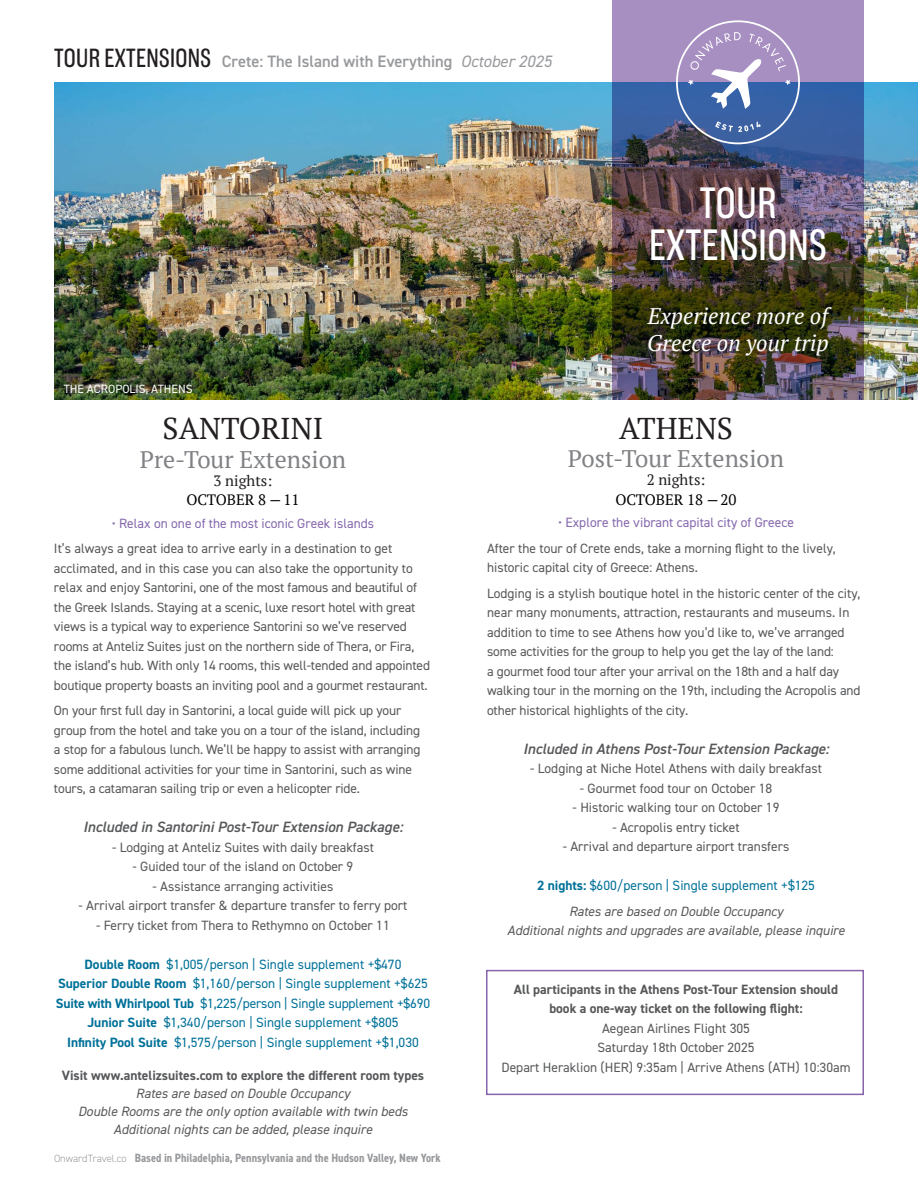
<style>
.page{position:relative;width:918px;height:1188px;background:#fff}
.page>*{position:absolute;margin:0;border:0;box-sizing:border-box;transform-origin:0 0}
.t1{font:45px/42px "Americane Cond";letter-spacing:.015em;color:#fff;text-align:center}
.t2{font:30px "PT Serif";color:#231f20}
.t3{font:24px "PT Serif";color:#808285}
.t4{font:italic 22.5px/27px "PT Serif";color:#fff}
.t5{font:600 16.5px "DIN2014";color:#97999c}
.t6{font:italic 600 15px "DIN2014";color:#57585a}
.t7{font:15px/19.5px "PT Serif";color:#000;text-align:center}
.t8{font:13.5px/19.5px "DIN2014";letter-spacing:-.01em;color:#57585a}
.t9{font:13.5px/19.5px "DIN2014";color:#007198;text-align:center}
.t10{font:italic 13.5px/18px "DIN2014";color:#57585a;text-align:center}
.t11{font:700 13.5px/19.5px "DIN2014";color:#57585a;text-align:center}
.t12{font:13.5px "DIN2014";color:#8568ad}
.t13{font:700 condensed 12px "DIN2014";color:#97999c}
.t14{font:12px "DIN2014";color:#fff}
.s1{font-family:"Americane Cond";font-weight:400;font-size:27px;color:#231f20}
.s2{font-weight:400;font-style:italic}
.s3{color:#231f20}
.s4{font-family:"DIN2014";font-style:italic}
.s5{font-weight:700}
.s6{font-weight:300;font-stretch:normal;font-size:10.5px}
.s7{font-style:italic;color:#57585a}
</style>
<div class="page">
<img style="left:54px;top:82px;width:864px;height:318px">
<img style="left:612px;top:0;width:252px;height:400px">
<svg style="left:676px;top:20px;width:124px;height:124px;background:#8187b9"></svg>
<div style="left:486px;top:970px;width:378px;height:125px;border:2px solid #8764ab"></div>
<p class="t5" style="left:54px;top:51px;width:499px"><span class="s1">TOUR EXTENSIONS</span> Crete: The Island with Everything <span class="s2">October 2025</span></p>
<p class="t14" style="left:64px;top:381px;width:130px">THE ACROPOLIS, ATHENS</p>
<h1 class="t1" style="left:649px;top:181px;width:179px">TOUR<br>EXTENSIONS</h1>
<h3 class="t4" style="left:647px;top:303px;width:183px">Experience more of<br>Greece on your trip</h3>
<h2 class="t2" style="left:163px;top:409px;width:162px">SANTORINI</h2>
<h3 class="t3" style="left:140px;top:444px;width:208px">Pre-Tour Extension</h3>
<p class="t7" style="left:186px;top:470px;width:115px"><span class="s3">3 nights:<br></span>OCTOBER 8 <span class="s4">—</span> 11</p>
<p class="t12" style="left:112px;top:515px;width:264px">• Relax on one of the most iconic Greek islands</p>
<p class="t8" style="left:54px;top:539px;width:378px">It’s always a great idea to arrive early in a destination to get acclimated, and in this case you can also take the opportunity to relax and enjoy Santorini, one of the most famous and beautiful of the Greek Islands. Staying at a scenic, luxe resort hotel with great views is a typical way to experience Santorini so we’ve reserved rooms at Anteliz Suites just on the northern side of Thera, or Fira, the island’s hub. With only 14 rooms, this well-tended and appointed boutique property boasts an inviting pool and a gourmet restaurant.</p>
<p class="t8" style="left:54px;top:701px;width:368px">On your first full day in Santorini, a local guide will pick up your group from the hotel and take you on a tour of the island, including a stop for a fabulous lunch. We’ll be happy to assist with arranging some additional activities for your time in Santorini, such as wine tours, a catamaran sailing trip or even a helicopter ride.</p>
<p class="t6" style="left:83px;top:817px;width:321px">Included in Santorini Post-Tour Extension Package:</p>
<p class="t8" style="left:112px;top:837px;width:263px">- Lodging at Anteliz Suites with daily breakfast</p>
<p class="t8" style="left:133px;top:857px;width:222px">- Guided tour of the island on October 9</p>
<p class="t8" style="left:153px;top:876px;width:182px">- Assistance arranging activities</p>
<p class="t8" style="left:79px;top:896px;width:330px">- Arrival airport transfer &amp; departure transfer to ferry port</p>
<p class="t8" style="left:96px;top:915px;width:295px">- Ferry ticket from Thera to Rethymno on October 11</p>
<p class="t9" style="left:56px;top:954px;width:376px"><span class="s5">Double Room</span> $1,005/person | Single supplement +$470<br><span class="s5">Superior Double Room</span> $1,160/person | Single supplement +$625<br><span class="s5">Suite with Whirlpool Tub</span> $1,225/person | Single supplement +$690<br><span class="s5">Junior Suite</span> $1,340/person | Single supplement +$805<br><span class="s5">Infinity Pool Suite</span> $1,575/person | Single supplement +$1,030</p>
<p class="t11" style="left:62px;top:1065px;width:364px">Visit www.antelizsuites.com to explore the different room types</p>
<p class="t10" style="left:78px;top:1084px;width:331px">Rates are based on Double Occupancy<br>Double Rooms are the only option available with twin beds<br>Additional nights can be added, please inquire</p>
<p class="t13" style="left:54px;top:1150px;width:388px"><span class="s6">OnwardTravel.co</span> Based in Philadelphia, Pennsylvania and the Hudson Valley, New York</p>
<h2 class="t2" style="left:619px;top:409px;width:115px">ATHENS</h2>
<h3 class="t3" style="left:568px;top:443px;width:218px">Post-Tour Extension</h3>
<p class="t7" style="left:615px;top:470px;width:123px"><span class="s3">2 nights:<br></span>OCTOBER 18 <span class="s4">—</span> 20</p>
<p class="t12" style="left:558px;top:514px;width:237px">• Explore the vibrant capital city of Greece</p>
<p class="t8" style="left:487px;top:538px;width:350px">After the tour of Crete ends, take a morning flight to the lively, historic capital city of Greece: Athens.</p>
<p class="t8" style="left:487px;top:583px;width:375px">Lodging is a stylish boutique hotel in the historic center of the city, near many monuments, attraction, restaurants and museums. In addition to time to see Athens how you’d like to, we’ve arranged some activities for the group to help you get the lay of the land:<br>a gourmet food tour after your arrival on the 18th and a half day walking tour in the morning on the 19th, including the Acropolis and other historical highlights of the city.</p>
<p class="t6" style="left:523px;top:739px;width:307px">Included in Athens Post-Tour Extension Package:</p>
<p class="t8" style="left:530px;top:759px;width:293px">- Lodging at Niche Hotel Athens with daily breakfast</p>
<p class="t8" style="left:580px;top:778px;width:194px">- Gourmet food tour on October 18</p>
<p class="t8" style="left:573px;top:798px;width:208px">- Historic walking tour on October 19</p>
<p class="t8" style="left:612px;top:817px;width:129px">- Acropolis entry ticket</p>
<p class="t8" style="left:563px;top:837px;width:228px">- Arrival and departure airport transfers</p>
<p class="t9" style="left:537px;top:873px;width:279px;line-height:25.5px"><span class="s5">2 nights:</span> $600/person | Single supplement +$125<br><span class="s7">Rates are based on Double Occupancy</span></p>
<p class="t10" style="left:507px;top:921px;width:339px">Additional nights and upgrades are available, please inquire</p>
<p class="t11" style="left:514px;top:979px;width:326px">All participants in the Athens Post-Tour Extension should book a one-way ticket on the following flight:</p>
<p class="t8" style="left:502px;top:1018px;width:351px;text-align:center">Aegean Airlines Flight 305<br>Saturday 18th October 2025<br>Depart Heraklion (HER) 9:35am | Arrive Athens (ATH) 10:30am</p>
</div>
